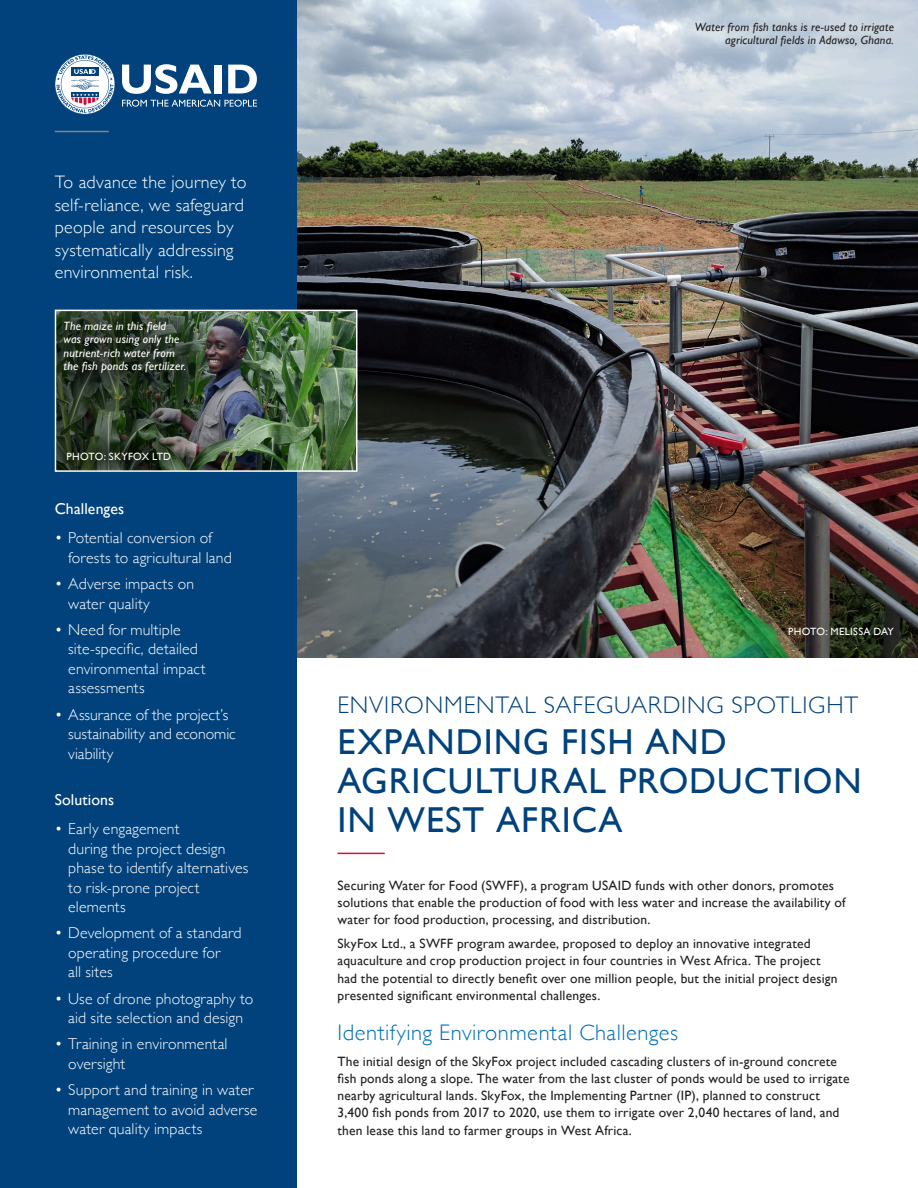
<style>
.page{position:relative;width:918px;height:1188px;background:#fff}
.page>*{position:absolute;margin:0;border:0;box-sizing:border-box;transform-origin:0 0}
.t1{font:36px/39px "Gill Sans";letter-spacing:.03em;color:#01427c}
.t2{font:300 24px "Gill Sans";letter-spacing:.035em;color:#01427c}
.t3{font:300 22.5px "Gill Sans";letter-spacing:.02em;color:#006fb9}
.t4{font:300 18px/22.5px "Gill Sans";letter-spacing:.015em;color:#fff}
.t5{font:300 15.75px/19.5px "Gill Sans";letter-spacing:.01em;color:#fff}
.t6{font:15.75px "Gill Sans";letter-spacing:.005em;color:#fff}
.t7{font:13.5px/17.2px "Gill Sans";letter-spacing:.015em;color:#231f20}
.t8{font:italic 12px/13.5px "Gill Sans";letter-spacing:.015em;color:#fff}
.t9{font:italic 12px/13.5px "Gill Sans";letter-spacing:.015em;color:#231f20;text-align:right}
.t10{font:10.5px "Gill Sans";letter-spacing:.025em;color:#fff}
</style>
<div class="page">
<img style="left:297px;top:0;width:621px;height:657px">
<div style="left:0;top:0;width:297px;height:1188px;background:#01427c"></div>
<hr style="left:338px;top:853px;width:47px;height:1px;background:#cf123d">
<svg style="left:122px;top:64px;width:90px;height:30px"></svg>
<div style="left:215px;top:65px;width:7px;height:28px;background:#fff"></div>
<svg style="left:228px;top:65px;width:29px;height:28px"></svg>
<svg style="left:122px;top:100px;width:135px;height:7px"></svg>
<svg style="left:55px;top:54px;width:60px;height:60px"></svg>
<hr style="left:55px;top:131px;width:54px;height:1px;background:#848482">
<img style="left:274px;top:313px;width:80px;height:156px">
<img style="left:58px;top:313px;width:216px;height:156px">
<svg style="left:58px;top:313px;width:145px;height:78px;background:#293726"></svg>
<div style="left:55px;top:310px;width:302px;height:162px;border:2px solid #fff"></div>
<svg style="left:55px;top:439px;width:129px;height:33px;background:#364031"></svg>
<p class="t4" style="left:55px;top:170px;width:193px">To advance the journey to self-reliance, we safeguard people and resources by systematically addressing environmental risk.</p>
<p class="t8" style="left:64px;top:319px;width:124px">The maize in this field was grown using only the nutrient-rich water from the fish ponds as fertilizer.</p>
<p class="t10" style="left:67px;top:450px;width:106px">PHOTO: SKYFOX LTD</p>
<p class="t6" style="left:55px;top:500px;width:71px">Challenges</p>
<p class="t5" style="left:68px;top:528px;width:165px;text-indent:-13px">• Potential conversion of forests to agricultural land</p>
<p class="t5" style="left:68px;top:573px;width:127px;text-indent:-13px">• Adverse impacts on water quality</p>
<p class="t5" style="left:68px;top:619px;width:139px;text-indent:-13px">• Need for multiple site-specific, detailed environmental impact assessments</p>
<p class="t5" style="left:68px;top:704px;width:169px;text-indent:-13px">• Assurance of the project’s sustainability and economic viability</p>
<p class="t6" style="left:55px;top:790px;width:61px">Solutions</p>
<p class="t5" style="left:68px;top:818px;width:182px;text-indent:-13px">• Early engagement<br>during the project design phase to identify alternatives to risk-prone project elements</p>
<p class="t5" style="left:68px;top:923px;width:175px;text-indent:-13px">• Development of a standard operating procedure for<br>all sites</p>
<p class="t5" style="left:55px;top:988px;width:200px;text-align:center">• Use of drone photography to aid site selection and design</p>
<p class="t5" style="left:68px;top:1034px;width:161px;text-indent:-13px">• Training in environmental oversight</p>
<p class="t5" style="left:68px;top:1079px;width:191px;text-indent:-13px">• Support and training in water management to avoid adverse water quality impacts</p>
<p class="t9" style="left:695px;top:20px;width:201px">Water from fish tanks is re-used to irrigate agricultural fields in Adawso, Ghana.</p>
<p class="t10" style="left:788px;top:625px;width:107px">PHOTO: MELISSA DAY</p>
<p class="t2" style="left:338px;top:686px;width:522px">ENVIRONMENTAL SAFEGUARDING SPOTLIGHT</p>
<h1 class="t1" style="left:338px;top:722px;width:525px">EXPANDING FISH AND<br>AGRICULTURAL PRODUCTION<br>IN WEST AFRICA</h1>
<p class="t7" style="left:338px;top:876px;width:510px">Securing Water for Food (SWFF), a program USAID funds with other donors, promotes solutions that enable the production of food with less water and increase the availability of water for food production, processing, and distribution.</p>
<p class="t7" style="left:338px;top:935px;width:502px">SkyFox Ltd., a SWFF program awardee, proposed to deploy an innovative integrated aquaculture and crop production project in four countries in West Africa. The project had the potential to directly benefit over one million people, but the initial project design presented significant environmental challenges.</p>
<h2 class="t3" style="left:338px;top:1015px;width:342px">Identifying Environmental Challenges</h2>
<p class="t7" style="left:338px;top:1052px;width:513px">The initial design of the SkyFox project included cascading clusters of in-ground concrete fish ponds along a slope. The water from the last cluster of ponds would be used to irrigate nearby agricultural lands. SkyFox, the Implementing Partner (IP), planned to construct 3,400 fish ponds from 2017 to 2020, use them to irrigate over 2,040 hectares of land, and then lease this land to farmer groups in West Africa.</p>
</div>
